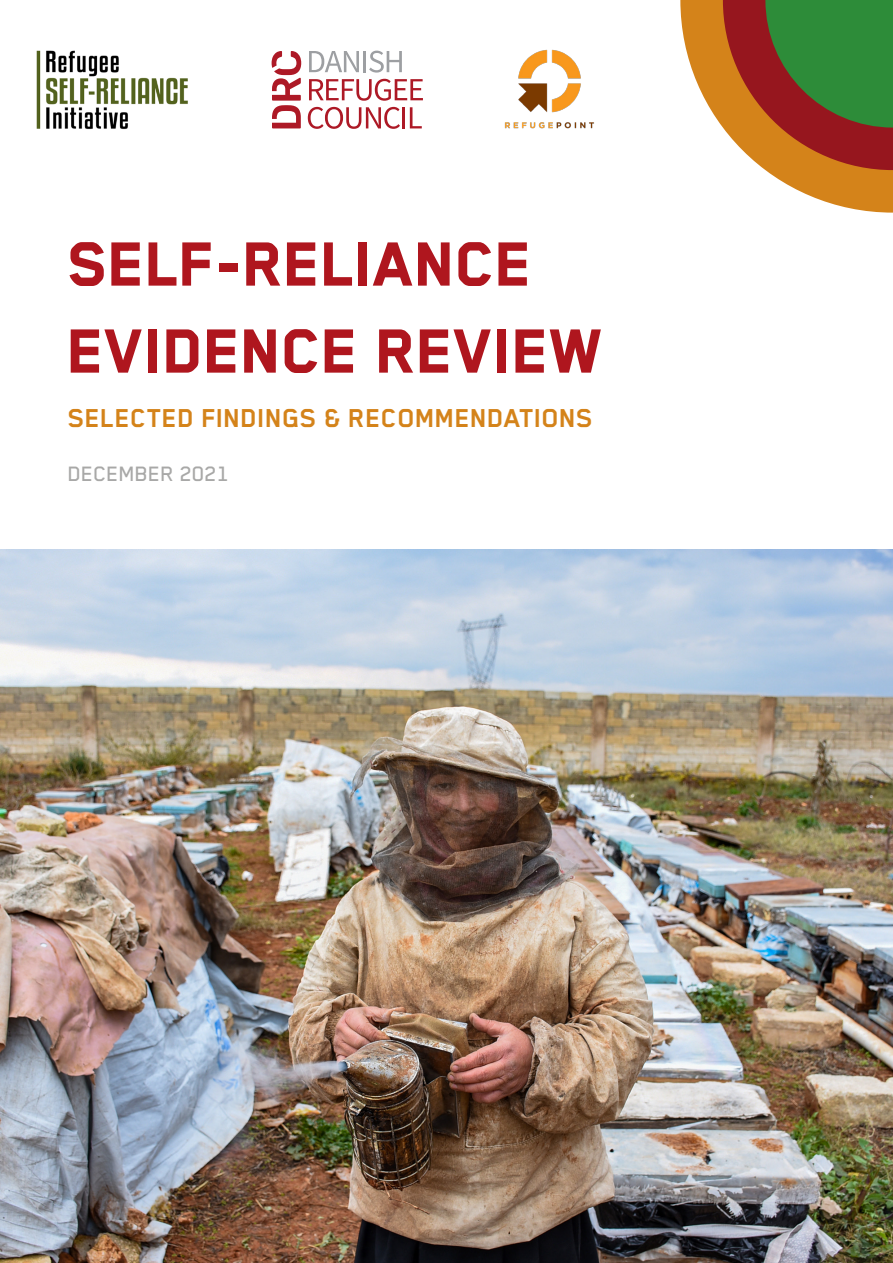
<style>
.page{position:relative;width:893px;height:1263px;background:#fff}
.page>*{position:absolute;margin:0;border:0;box-sizing:border-box;transform-origin:0 0}
.t1{font:800 72px/87px "Blender Pro";color:#af161e}
.t2{font:700 30px "Blender Pro";color:#d4831a}
.t3{font:500 24px "Blender Pro";color:#a8a8a7}
</style>
<div class="page">
<img style="left:0;top:550px;width:893px;height:713px">
<svg style="left:680px;top:0;width:213px;height:213px"></svg>
<svg style="left:309px;top:51px;width:50px;height:21px"></svg>
<hr style="left:363px;top:51px;width:3px;height:21px;background:#9d9fa2">
<svg style="left:369px;top:51px;width:33px;height:22px"></svg>
<svg style="left:309px;top:79px;width:114px;height:22px"></svg>
<svg style="left:308px;top:107px;width:92px;height:22px"></svg>
<hr style="left:403px;top:107px;width:2px;height:21px;background:#ad1926">
<svg style="left:410px;top:107px;width:12px;height:21px"></svg>
<svg style="left:272px;top:51px;width:29px;height:77px"></svg>
<img style="left:504px;top:49px;width:90px;height:80px">
<svg style="left:723px;top:0;width:170px;height:170px;background:#76642f"></svg>
<img style="left:36px;top:50px;width:152px;height:80px">
<h1 class="t1" style="left:68px;top:220px;width:537px">SELF-RELIANCE<br>EVIDENCE REVIEW</h1>
<p class="t2" style="left:68px;top:401px;width:527px">SELECTED FINDINGS &amp; RECOMMENDATIONS</p>
<p class="t3" style="left:68px;top:461px;width:163px">DECEMBER 2021</p>
</div>
